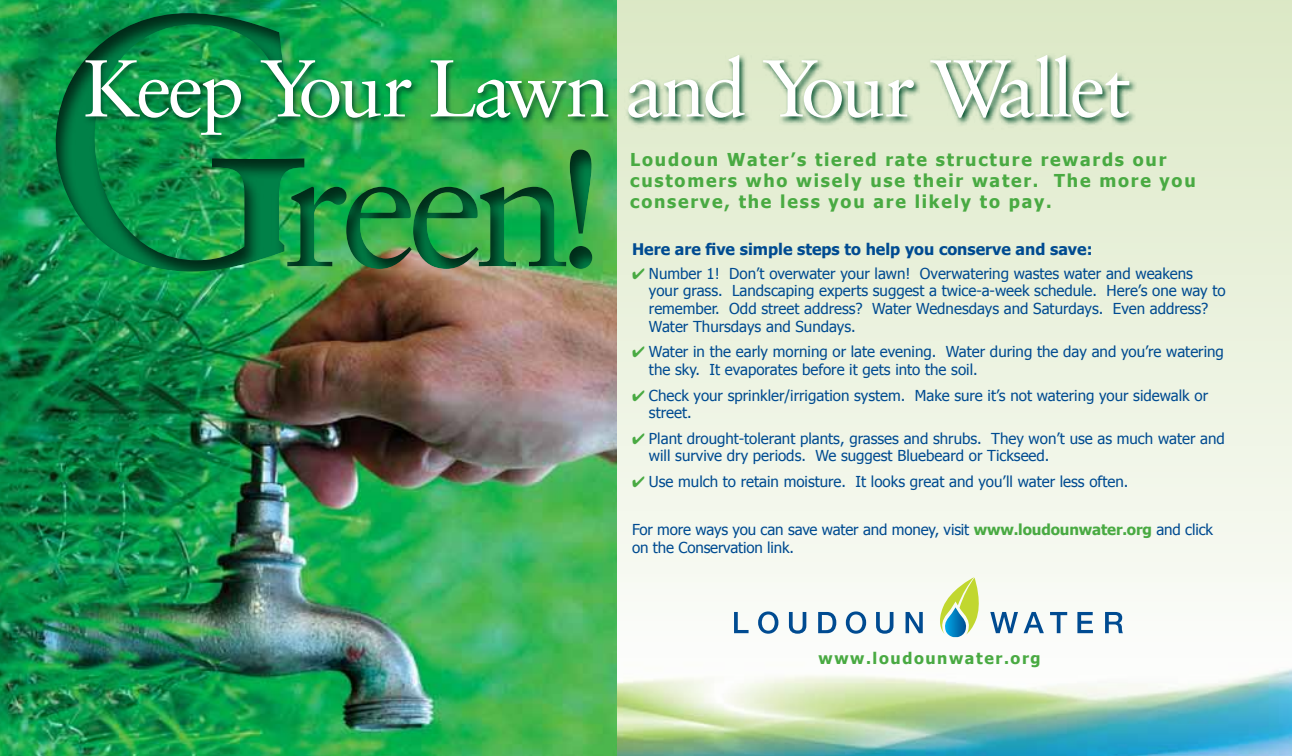
<style>
.page{position:relative;width:1292px;height:756px;background:#fff}
.page>*{position:absolute;margin:0;border:0;box-sizing:border-box;transform-origin:0 0}
.t1{font:174.12px "Sabon";color:#008148}
.t2{font:80.67px "Sabon";letter-spacing:-.05em;color:#fff}
.t3{font:700 17.68px/21.3px "Tahoma";letter-spacing:.1em;color:#49aa42}
.t4{font:700 15.92px "Tahoma";color:#004b91}
.t5{font:700 15.92px "Tahoma";letter-spacing:.1em;color:#49aa42}
.t6{font:15.05px/17.7px "Tahoma";color:#004b91}
.s1{font-size:355.25px}
.s2{color:#49aa42}
.s3{font-weight:700;color:#49aa42}
</style>
<div class="page">
<svg style="left:616px;top:0;width:676px;height:583px;background:#ebf2de"></svg>
<img style="left:616px;top:583px;width:676px;height:173px">
<img style="left:0;top:396px;width:616px;height:360px">
<svg style="left:734px;top:612px;width:14px;height:21px"></svg>
<svg style="left:758px;top:611px;width:20px;height:23px"></svg>
<svg style="left:789px;top:612px;width:17px;height:22px"></svg>
<svg style="left:818px;top:612px;width:18px;height:21px"></svg>
<svg style="left:846px;top:611px;width:20px;height:23px"></svg>
<svg style="left:876px;top:612px;width:17px;height:22px"></svg>
<svg style="left:905px;top:612px;width:17px;height:21px"></svg>
<svg style="left:990px;top:612px;width:53px;height:21px"></svg>
<svg style="left:1050px;top:612px;width:17px;height:21px"></svg>
<svg style="left:1077px;top:612px;width:15px;height:21px"></svg>
<svg style="left:1105px;top:612px;width:18px;height:21px"></svg>
<svg style="left:937px;top:577px;width:45px;height:60px"></svg>
<div style="left:0;top:0;width:784px;height:396px;background:#231f20;opacity:.75"></div>
<svg style="left:82px;top:53px;width:1054px;height:90px;background:#6bb67c"></svg>
<h1 class="t1" style="left:35px;top:102px;width:576px"><span class="s1">G</span>reen!</h1>
<h2 class="t2" style="left:83px;top:40px;width:1049px">Keep Your Lawn and Your Wallet</h2>
<p class="t3" style="left:630px;top:148px;width:567px">Loudoun Water’s tiered rate structure rewards our customers who wisely use their water. The more you conserve, the less you are likely to pay.</p>
<p class="t4" style="left:632px;top:238px;width:462px">Here are five simple steps to help you conserve and save:</p>
<p class="t6" style="left:649px;top:264px;width:578px;text-indent:-17px"><span class="s2">✔</span> Number 1! Don’t overwater your lawn! Overwatering wastes water and weakens your grass. Landscaping experts suggest a twice-a-week schedule. Here’s one way to remember. Odd street address? Water Wednesdays and Saturdays. Even address?<br>Water Thursdays and Sundays.</p>
<p class="t6" style="left:649px;top:342px;width:576px;text-indent:-17px"><span class="s2">✔</span> Water in the early morning or late evening. Water during the day and you’re watering the sky. It evaporates before it gets into the soil.</p>
<p class="t6" style="left:649px;top:386px;width:560px;text-indent:-17px"><span class="s2">✔</span> Check your sprinkler/irrigation system. Make sure it’s not watering your sidewalk or street.</p>
<p class="t6" style="left:649px;top:429px;width:577px;text-indent:-17px"><span class="s2">✔</span> Plant drought-tolerant plants, grasses and shrubs. They won’t use as much water and will survive dry periods. We suggest Bluebeard or Tickseed.</p>
<p class="t6" style="left:632px;top:472px;width:498px"><span class="s2">✔</span> Use mulch to retain moisture. It looks great and you’ll water less often.</p>
<p class="t6" style="left:632px;top:520px;width:582px">For more ways you can save water and money, visit <span class="s3">www.loudounwater.org</span> and click on the Conservation link.</p>
<p class="t5" style="left:818px;top:647px;width:224px">www.loudounwater.org</p>
</div>
